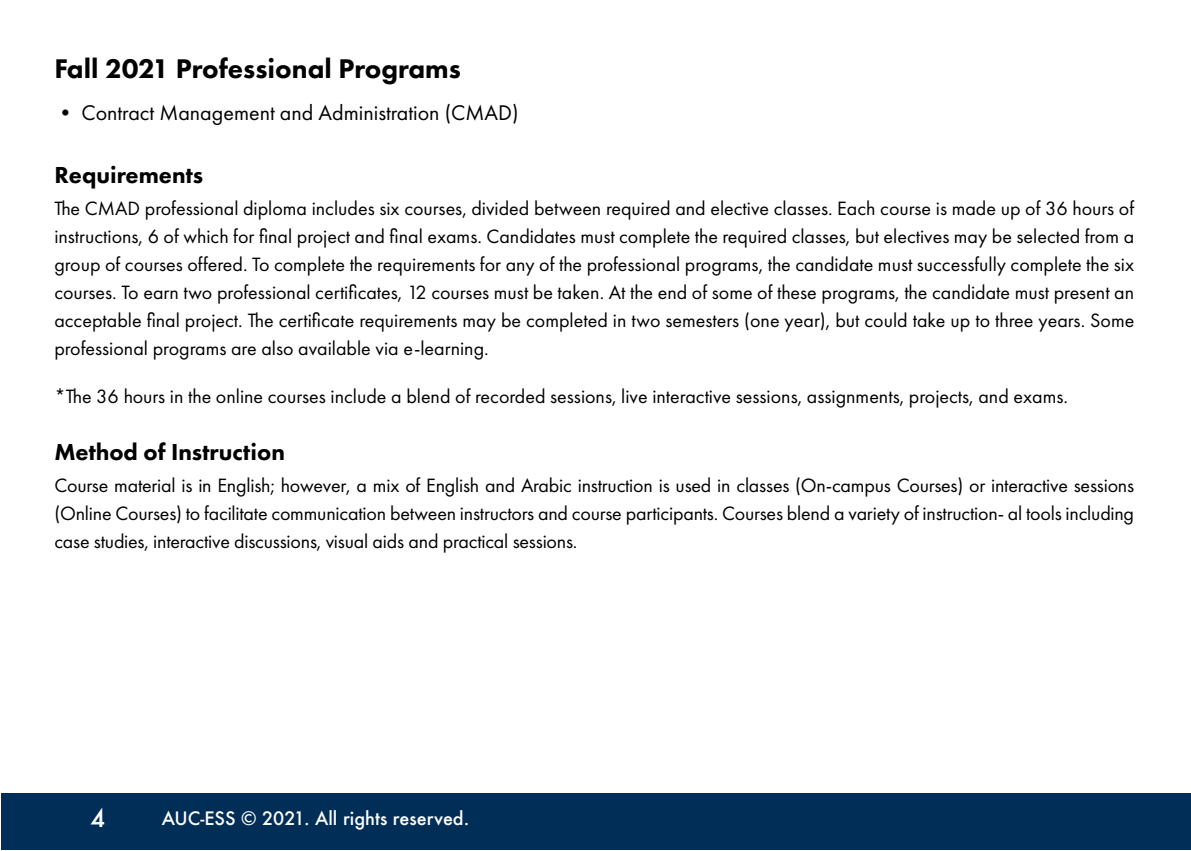
<style>
.page{position:relative;width:1191px;height:851px;background:#fff}
.page>*{position:absolute;margin:0;border:0;box-sizing:border-box;transform-origin:0 0}
.t1{font:800 28px "Futura PT";color:#000}
.t2{font:800 24px "Futura PT";color:#000}
.t3{font:500 24px "Futura";color:#fff}
.t4{font:22px "Futura PT";color:#000}
.t5{font:20px/28px "Futura PT";color:#000;text-align:justify}
.t6{font:500 18px "Futura";color:#fff}
</style>
<div class="page">
<div style="left:1px;top:793px;width:1190px;height:56px;background:#002e57"></div>
<h1 class="t1" style="left:54px;top:51px;width:408px">Fall 2021 Professional Programs</h1>
<p class="t4" style="left:54px;top:100px;width:465px">• Contract Management and Administration (CMAD)</p>
<p class="t2" style="left:54px;top:159px;width:150px">Requirements</p>
<p class="t5" style="left:54px;top:194px;width:1081px">The CMAD professional diploma includes six courses, divided between required and elective classes. Each course is made up of 36 hours of instructions, 6 of which for final project and final exams. Candidates must complete the required classes, but electives may be selected from a group of courses offered. To complete the requirements for any of the professional programs, the candidate must successfully complete the six courses. To earn two professional certificates, 12 courses must be taken. At the end of some of these programs, the candidate must present an acceptable final project. The certificate requirements may be completed in two semesters (one year), but could take up to three years. Some professional programs are also available via e-learning.</p>
<p class="t5" style="left:54px;top:382px;width:1015px">*The 36 hours in the online courses include a blend of recorded sessions, live interactive sessions, assignments, projects, and exams.</p>
<p class="t2" style="left:54px;top:437px;width:232px">Method of Instruction</p>
<p class="t5" style="left:54px;top:471px;width:1081px">Course material is in English; however, a mix of English and Arabic instruction is used in classes (On-campus Courses) or interactive sessions (Online Courses) to facilitate communication between instructors and course participants. Courses blend a variety of instruction- al tools including case studies, interactive discussions, visual aids and practical sessions.</p>
<p class="t3" style="left:90px;top:801px;width:16px">4</p>
<p class="t6" style="left:162px;top:805px;width:309px">AUC-ESS © 2021. All rights reserved.</p>
</div>
